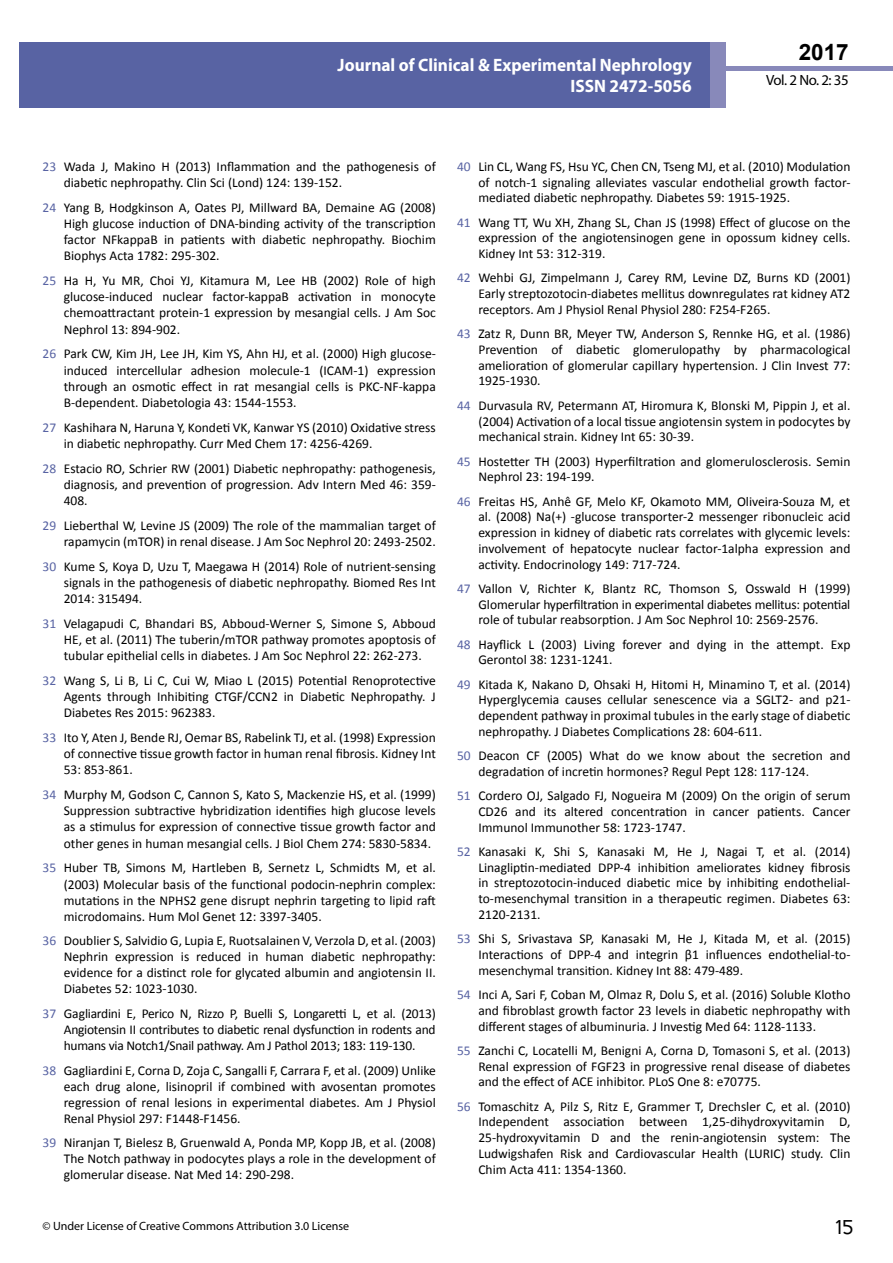
<style>
.page{position:relative;width:893px;height:1263px;background:#fff}
.page>*{position:absolute;margin:0;border:0;box-sizing:border-box;transform-origin:0 0}
.t1{font:25.5px "Tunga";color:#000}
.t2{font:700 22.5px "Arial";color:#000}
.t3{font:700 18px/21.6px "Myriad Pro";color:#fff;text-align:right;scale:.96 1}
.t4{font:14.85px "Myriad Pro";letter-spacing:-.03em;color:#000}
.t5{font:13.5px/15.8px "Calibri";color:#000;text-align:justify}
.t6{font:12px "Myriad Pro";color:#000}
.s1{color:#5863a3}
</style>
<div class="page">
<div style="left:722px;top:66px;width:171px;height:5px;background:#8889ba"></div>
<div style="left:19px;top:42px;width:706px;height:66px;background:#5863a3"></div>
<div style="left:710px;top:42px;width:15px;height:66px;background:#8889ba"></div>
<h3 class="t3" style="left:338px;top:53px;width:370px">Journal of Clinical &amp; Experimental Nephrology<br>ISSN 2472-5056</h3>
<h2 class="t2" style="left:799px;top:37px;width:52px">2017</h2>
<p class="t4" style="left:766px;top:71px;width:84px">Vol. 2 No. 2: 35</p>
<p class="t5" style="left:64px;top:158px;width:374px;line-height:16.2px;text-indent:-21px"><span class="s1">23</span> Wada J, Makino H (2013) Inflammation and the pathogenesis of diabetic nephropathy. Clin Sci (Lond) 124: 139-152.</p>
<p class="t5" style="left:64px;top:199px;width:374px;line-height:16.2px;text-indent:-21px"><span class="s1">24</span> Yang B, Hodgkinson A, Oates PJ, Millward BA, Demaine AG (2008)<br>High glucose induction of DNA-binding activity of the transcription factor NFkappaB in patients with diabetic nephropathy. Biochim Biophys Acta 1782: 295-302.</p>
<p class="t5" style="left:64px;top:273px;width:374px;line-height:16.2px;text-indent:-21px"><span class="s1">25</span> Ha H, Yu MR, Choi YJ, Kitamura M, Lee HB (2002) Role of high glucose-induced nuclear factor-kappaB activation in monocyte chemoattractant protein-1 expression by mesangial cells. J Am Soc Nephrol 13: 894-902.</p>
<p class="t5" style="left:64px;top:346px;width:374px;line-height:16.2px;text-indent:-21px"><span class="s1">26</span> Park CW, Kim JH, Lee JH, Kim YS, Ahn HJ, et al. (2000) High glucose&shy;induced intercellular adhesion molecule-1 (ICAM-1) expression through an osmotic effect in rat mesangial cells is PKC-NF-kappa B-dependent. Diabetologia 43: 1544-1553.</p>
<p class="t5" style="left:64px;top:419px;width:374px;line-height:16.2px;text-indent:-21px"><span class="s1">27</span> Kashihara N, Haruna Y, Kondeti VK, Kanwar YS (2010) Oxidative stress in diabetic nephropathy. Curr Med Chem 17: 4256-4269.</p>
<p class="t5" style="left:64px;top:460px;width:374px;line-height:16.2px;text-indent:-21px"><span class="s1">28</span> Estacio RO, Schrier RW (2001) Diabetic nephropathy: pathogenesis, diagnosis, and prevention of progression. Adv Intern Med 46: 359- 408.</p>
<p class="t5" style="left:43px;top:517px;width:395px;line-height:16.2px;text-align:right"><span class="s1">29</span> Lieberthal W, Levine JS (2009) The role of the mammalian target of rapamycin (mTOR) in renal disease. J Am Soc Nephrol 20: 2493-2502.</p>
<p class="t5" style="left:64px;top:558px;width:374px;line-height:16.2px;text-indent:-21px"><span class="s1">30</span> Kume S, Koya D, Uzu T, Maegawa H (2014) Role of nutrient-sensing signals in the pathogenesis of diabetic nephropathy. Biomed Res Int 2014: 315494.</p>
<p class="t5" style="left:64px;top:615px;width:374px;line-height:16.2px;text-indent:-21px"><span class="s1">31</span> Velagapudi C, Bhandari BS, Abboud-Werner S, Simone S, Abboud HE, et al. (2011) The tuberin/mTOR pathway promotes apoptosis of tubular epithelial cells in diabetes. J Am Soc Nephrol 22: 262-273.</p>
<p class="t5" style="left:64px;top:672px;width:374px;line-height:16.2px;text-indent:-21px"><span class="s1">32</span> Wang S, Li B, Li C, Cui W, Miao L (2015) Potential Renoprotective Agents through Inhibiting CTGF/CCN2 in Diabetic Nephropathy. J Diabetes Res 2015: 962383.</p>
<p class="t5" style="left:64px;top:729px;width:374px;line-height:16.2px;text-indent:-21px"><span class="s1">33</span> Ito Y, Aten J, Bende RJ, Oemar BS, Rabelink TJ, et al. (1998) Expression of connective tissue growth factor in human renal fibrosis. Kidney Int 53: 853-861.</p>
<p class="t5" style="left:64px;top:786px;width:374px;line-height:16.2px;text-indent:-21px"><span class="s1">34</span> Murphy M, Godson C, Cannon S, Kato S, Mackenzie HS, et al. (1999)<br>Suppression subtractive hybridization identifies high glucose levels as a stimulus for expression of connective tissue growth factor and other genes in human mesangial cells. J Biol Chem 274: 5830-5834.</p>
<p class="t5" style="left:64px;top:860px;width:374px;text-indent:-21px"><span class="s1">35</span> Huber TB, Simons M, Hartleben B, Sernetz L, Schmidts M, et al. (2003) Molecular basis of the functional podocin-nephrin complex: mutations in the NPHS2 gene disrupt nephrin targeting to lipid raft microdomains. Hum Mol Genet 12: 3397-3405.</p>
<p class="t5" style="left:64px;top:933px;width:374px;text-indent:-21px"><span class="s1">36</span> Doublier S, Salvidio G, Lupia E, Ruotsalainen V, Verzola D, et al. (2003)<br>Nephrin expression is reduced in human diabetic nephropathy: evidence for a distinct role for glycated albumin and angiotensin II.<br>Diabetes 52: 1023-1030.</p>
<p class="t5" style="left:64px;top:1005px;width:373px;text-indent:-21px"><span class="s1">37</span> Gagliardini E, Perico N, Rizzo P, Buelli S, Longaretti L, et al. (2013)<br>Angiotensin II contributes to diabetic renal dysfunction in rodents and humans via Notch1/Snail pathway. Am J Pathol 2013; 183: 119-130.</p>
<p class="t5" style="left:64px;top:1062px;width:374px;text-indent:-21px"><span class="s1">38</span> Gagliardini E, Corna D, Zoja C, Sangalli F, Carrara F, et al. (2009) Unlike each drug alone, lisinopril if combined with avosentan promotes regression of renal lesions in experimental diabetes. Am J Physiol Renal Physiol 297: F1448-F1456.</p>
<p class="t5" style="left:64px;top:1135px;width:374px;text-indent:-21px"><span class="s1">39</span> Niranjan T, Bielesz B, Gruenwald A, Ponda MP, Kopp JB, et al. (2008)<br>The Notch pathway in podocytes plays a role in the development of glomerular disease. Nat Med 14: 290-298.</p>
<p class="t5" style="left:478px;top:159px;width:374px;text-indent:-21px"><span class="s1">40</span> Lin CL, Wang FS, Hsu YC, Chen CN, Tseng MJ, et al. (2010) Modulation of notch-1 signaling alleviates vascular endothelial growth factor&shy;mediated diabetic nephropathy. Diabetes 59: 1915-1925.</p>
<p class="t5" style="left:478px;top:214px;width:374px;text-indent:-21px"><span class="s1">41</span> Wang TT, Wu XH, Zhang SL, Chan JS (1998) Effect of glucose on the expression of the angiotensinogen gene in opossum kidney cells.<br>Kidney Int 53: 312-319.</p>
<p class="t5" style="left:478px;top:270px;width:374px;text-indent:-21px"><span class="s1">42</span> Wehbi GJ, Zimpelmann J, Carey RM, Levine DZ, Burns KD (2001)<br>Early streptozotocin-diabetes mellitus downregulates rat kidney AT2 receptors. Am J Physiol Renal Physiol 280: F254-F265.</p>
<p class="t5" style="left:478px;top:326px;width:374px;text-indent:-21px"><span class="s1">43</span> Zatz R, Dunn BR, Meyer TW, Anderson S, Rennke HG, et al. (1986)<br>Prevention of diabetic glomerulopathy by pharmacological amelioration of glomerular capillary hypertension. J Clin Invest 77:<br>1925-1930.</p>
<p class="t5" style="left:478px;top:397px;width:374px;text-indent:-21px"><span class="s1">44</span> Durvasula RV, Petermann AT, Hiromura K, Blonski M, Pippin J, et al. (2004) Activation of a local tissue angiotensin system in podocytes by mechanical strain. Kidney Int 65: 30-39.</p>
<p class="t5" style="left:478px;top:453px;width:374px;text-indent:-21px"><span class="s1">45</span> Hostetter TH (2003) Hyperfiltration and glomerulosclerosis. Semin<br>Nephrol 23: 194-199.</p>
<p class="t5" style="left:478px;top:493px;width:374px;text-indent:-21px"><span class="s1">46</span> Freitas HS, Anhê GF, Melo KF, Okamoto MM, Oliveira-Souza M, et al. (2008) Na(+) -glucose transporter-2 messenger ribonucleic acid expression in kidney of diabetic rats correlates with glycemic levels: involvement of hepatocyte nuclear factor-1alpha expression and activity. Endocrinology 149: 717-724.</p>
<p class="t5" style="left:478px;top:580px;width:374px;text-indent:-21px"><span class="s1">47</span> Vallon V, Richter K, Blantz RC, Thomson S, Osswald H (1999)<br>Glomerular hyperfiltration in experimental diabetes mellitus: potential role of tubular reabsorption. J Am Soc Nephrol 10: 2569-2576.</p>
<p class="t5" style="left:478px;top:636px;width:374px;text-indent:-21px"><span class="s1">48</span> Hayflick L (2003) Living forever and dying in the attempt. Exp<br>Gerontol 38: 1231-1241.</p>
<p class="t5" style="left:478px;top:676px;width:374px;text-indent:-21px"><span class="s1">49</span> Kitada K, Nakano D, Ohsaki H, Hitomi H, Minamino T, et al. (2014)<br>Hyperglycemia causes cellular senescence via a SGLT2- and p21- dependent pathway in proximal tubules in the early stage of diabetic nephropathy. J Diabetes Complications 28: 604-611.</p>
<p class="t5" style="left:478px;top:748px;width:374px;text-indent:-21px"><span class="s1">50</span> Deacon CF (2005) What do we know about the secretion and degradation of incretin hormones? Regul Pept 128: 117-124.</p>
<p class="t5" style="left:478px;top:788px;width:374px;text-indent:-21px"><span class="s1">51</span> Cordero OJ, Salgado FJ, Nogueira M (2009) On the origin of serum CD26 and its altered concentration in cancer patients. Cancer Immunol Immunother 58: 1723-1747.</p>
<p class="t5" style="left:478px;top:844px;width:374px;text-indent:-21px"><span class="s1">52</span> Kanasaki K, Shi S, Kanasaki M, He J, Nagai T, et al. (2014)<br>Linagliptin-mediated DPP-4 inhibition ameliorates kidney fibrosis in streptozotocin-induced diabetic mice by inhibiting endothelial&shy;to-mesenchymal transition in a therapeutic regimen. Diabetes 63:<br>2120-2131.</p>
<p class="t5" style="left:478px;top:931px;width:374px;text-indent:-21px"><span class="s1">53</span> Shi S, Srivastava SP, Kanasaki M, He J, Kitada M, et al. (2015)<br>Interactions of DPP-4 and integrin β1 influences endothelial-to&shy;mesenchymal transition. Kidney Int 88: 479-489.</p>
<p class="t5" style="left:478px;top:987px;width:374px;text-indent:-21px"><span class="s1">54</span> Inci A, Sari F, Coban M, Olmaz R, Dolu S, et al. (2016) Soluble Klotho and fibroblast growth factor 23 levels in diabetic nephropathy with different stages of albuminuria. J Investig Med 64: 1128-1133.</p>
<p class="t5" style="left:478px;top:1042px;width:374px;text-indent:-21px"><span class="s1">55</span> Zanchi C, Locatelli M, Benigni A, Corna D, Tomasoni S, et al. (2013)<br>Renal expression of FGF23 in progressive renal disease of diabetes and the effect of ACE inhibitor. PLoS One 8: e70775.</p>
<p class="t5" style="left:478px;top:1098px;width:374px;text-indent:-21px"><span class="s1">56</span> Tomaschitz A, Pilz S, Ritz E, Grammer T, Drechsler C, et al. (2010)<br>Independent association between 1,25-dihydroxyvitamin D, 25-hydroxyvitamin D and the renin-angiotensin system: The Ludwigshafen Risk and Cardiovascular Health (LURIC) study. Clin Chim Acta 411: 1354-1360.</p>
<p class="t6" style="left:42px;top:1218px;width:308px">© Under License of Creative Commons Attribution 3.0 License</p>
<h1 class="t1" style="left:835px;top:1210px;width:20px">15</h1>
</div>
